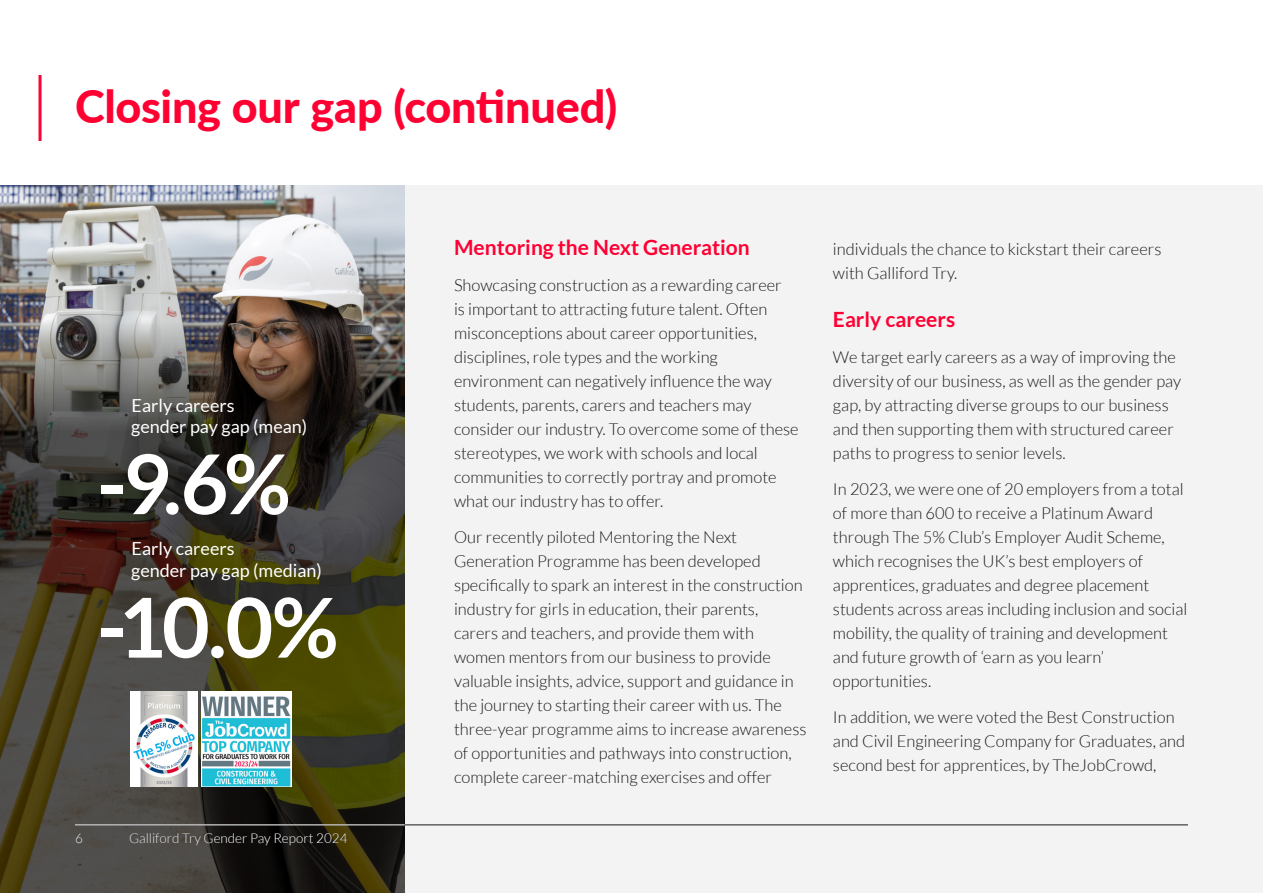
<style>
.page{position:relative;width:1263px;height:893px;background:#fff}
.page>*{position:absolute;margin:0;border:0;box-sizing:border-box;transform-origin:0 0}
.Figure_style_1_-_numbers{font:700 82.5px "Lato";color:#fff}
.Section_titles{font:800 45px "Lato";letter-spacing:-.005em;color:#f03}
.Sub_sub_section_titles{font:700 21px "Lato";color:#f03}
.Figure_style_1_-_heading{font:18px/21.6px "Lato";color:#fff}
.Main_text{font:300 16.5px/24px "Lato";color:#1a1a1a}
.Main_text-2{font:300 13.5px "Lato";color:#fff}
</style>
<div class="page">
<div style="left:0;top:186px;width:1263px;height:707px;background:#f3f3f3"></div>
<img style="left:0;top:186px;width:405px;height:707px">
<hr style="left:75px;top:825px;width:1113px;height:1px;background:#1a1a1a">
<hr style="left:39px;top:75px;width:3px;height:66px;background:#f03">
<img style="left:130px;top:692px;width:67px;height:95px">
<svg style="left:201px;top:692px;width:90px;height:95px"></svg>
<img style="left:202px;top:692px;width:89px;height:94px">
<hr style="left:75px;top:825px;width:330px;height:1px;background:#fff">
<p class="Section_titles" style="left:75px;top:73px;width:544px">Closing our gap (continued)</p>
<p class="Figure_style_1_-_heading" style="left:131px;top:394px;width:178px">Early careers<br>gender pay gap (mean)</p>
<p class="Figure_style_1_-_numbers" style="left:98px;top:437px;width:194px">-9.6%</p>
<p class="Figure_style_1_-_heading" style="left:131px;top:538px;width:192px">Early careers<br>gender pay gap (median)</p>
<p class="Figure_style_1_-_numbers" style="left:98px;top:580px;width:242px">-10.0%</p>
<p class="Main_text-2" style="left:75px;top:831px;width:9px">6</p>
<p class="Main_text-2" style="left:129px;top:831px;width:220px">Galliford Try Gender Pay Report 2024</p>
<p class="Sub_sub_section_titles" style="left:454px;top:235px;width:297px">Mentoring the Next Generation</p>
<p class="Main_text" style="left:454px;top:273px;width:346px">Showcasing construction as a rewarding career<br>is important to attracting future talent. Often misconceptions about career opportunities, disciplines, role types and the working environment can negatively influence the way students, parents, carers and teachers may consider our industry. To overcome some of these stereotypes, we work with schools and local communities to correctly portray and promote what our industry has to offer.</p>
<p class="Main_text" style="left:454px;top:525px;width:354px">Our recently piloted Mentoring the Next Generation Programme has been developed specifically to spark an interest in the construction industry for girls in education, their parents, carers and teachers, and provide them with women mentors from our business to provide valuable insights, advice, support and guidance in the journey to starting their career with us. The three-year programme aims to increase awareness of opportunities and pathways into construction, complete career-matching exercises and offer</p>
<p class="Main_text" style="left:833px;top:237px;width:330px">individuals the chance to kickstart their careers with Galliford Try.</p>
<p class="Sub_sub_section_titles" style="left:833px;top:307px;width:124px">Early careers</p>
<p class="Main_text" style="left:833px;top:345px;width:350px">We target early careers as a way of improving the diversity of our business, as well as the gender pay gap, by attracting diverse groups to our business and then supporting them with structured career paths to progress to senior levels.</p>
<p class="Main_text" style="left:833px;top:477px;width:356px">In 2023, we were one of 20 employers from a total of more than 600 to receive a Platinum Award through The 5% Club’s Employer Audit Scheme, which recognises the UK’s best employers of apprentices, graduates and degree placement students across areas including inclusion and social mobility, the quality of training and development and future growth of ‘earn as you learn’ opportunities.</p>
<p class="Main_text" style="left:833px;top:705px;width:354px">In addition, we were voted the Best Construction and Civil Engineering Company for Graduates, and second best for apprentices, by TheJobCrowd,</p>
</div>
